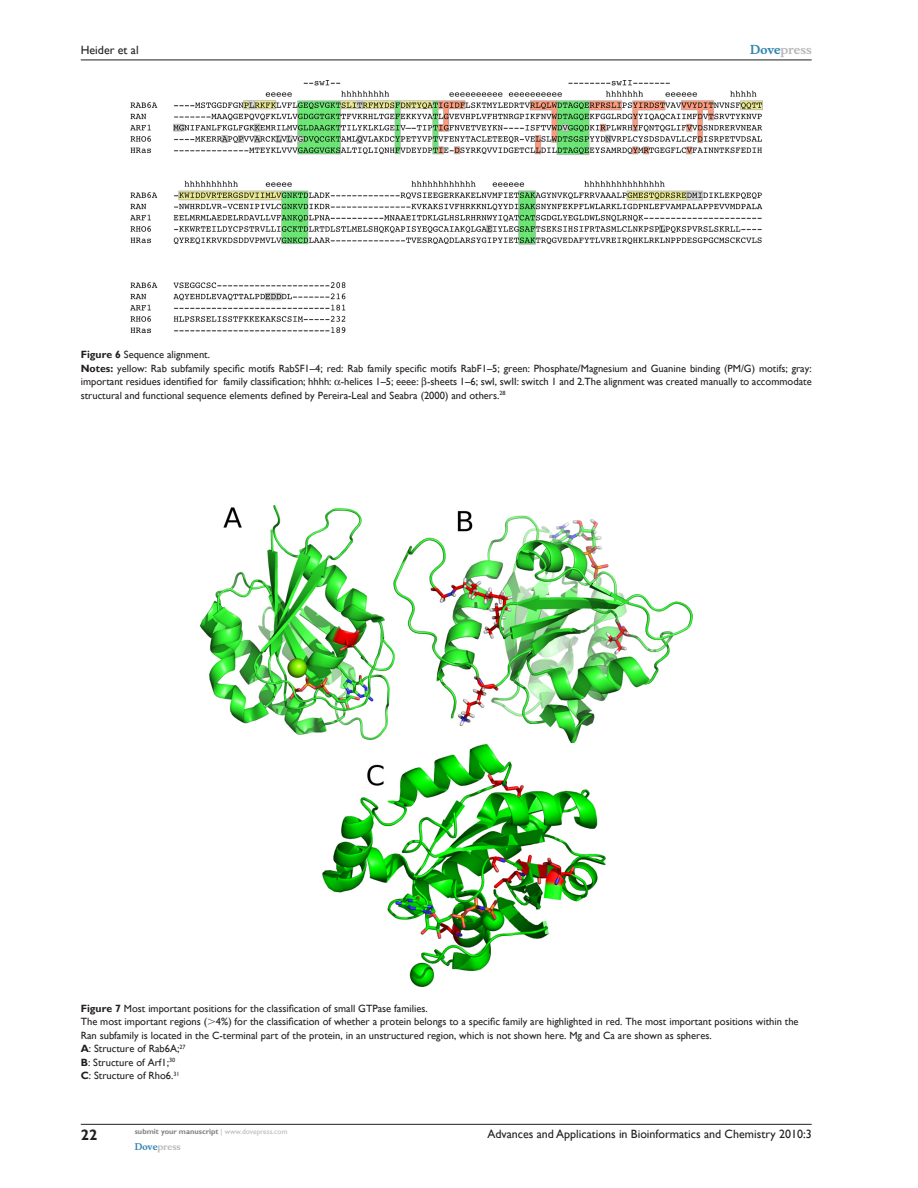
<style>
.page{position:relative;width:918px;height:1188px;background:#fff}
.page>*{position:absolute;margin:0;border:0;box-sizing:border-box;transform-origin:0 0}
.t1{font:700 15px "Gill Sans";color:#231f20}
.t2{font:12px "Gill Sans";color:#231f20}
.t3{font:700 12px "Musee";color:#b8b9bc}
.t4{font:10.5px/13.5px "Gill Sans";color:#231f20}
.t5{font:700 9px "Musee";color:#b8b9bc}
.t6{font:700 7.5px "Gill Sans";color:#808285}
.s1{color:#3485ae}
.s2{font-weight:700}
.s3{font-family:"Mathematical Pi One"}
.s4{font-weight:400;color:#b8b9bc}
</style>
<div class="page">
<hr style="left:81px;top:1124px;width:731px;height:1px;background:#231f20">
<hr style="left:81px;top:60px;width:731px;height:1px;background:#231f20">
<img style="left:130px;top:81px;width:632px;height:252px">
<img style="left:200px;top:506px;width:492px;height:481px">
<p class="t2" style="left:81px;top:43px;width:59px">Heider et al</p>
<p class="t3" style="left:750px;top:43px;width:63px"><span class="s1">Dove</span>press</p>
<p class="t4" style="left:81px;top:348px;width:732px"><span class="s2">Figure 6</span> Sequence alignment.<br><span class="s2">Notes:</span> yellow: Rab subfamily specific motifs RabSF1–4; red: Rab family specific motifs RabF1–5; green: Phosphate/Magnesium and Guanine binding (PM/G) motifs; gray: important residues identified for family classification; hhhh: -helices 1–5; eeee: -sheets 1–6; swI, swII : switch 1 and 2.The alignment was created manually to accommodate structural and functional sequence elements defined by Pereira-Leal and Seabra (2000) and others.<sup>28</sup></p>
<p class="t4" style="left:81px;top:1002px;width:719px"><span class="s2">Figure 7</span> Most important positions for the classification of small GTPase families.<br>The most important regions (<span class="s3">.</span>4%) for the classification of whether a protein belongs to a specific family are highlighted in red. The most important positions within the Ran subfamily is located in the C-terminal part of the protein, in an unstructured region, which is not shown here. Mg and Ca are shown as spheres.<br><span class="s2">A</span>: Structure of Rab6A;<sup>27<br></sup><span class="s2">B</span>: Structure of Arf1;<sup>30<br></sup><span class="s2">C</span>: Structure of Rho6.<sup>31</sup></p>
<h1 class="t1" style="left:81px;top:1126px;width:18px">22</h1>
<p class="t6" style="left:135px;top:1127px;width:154px">submit your manuscript <span class="s4">| www.dovepress.com</span></p>
<p class="t5" style="left:135px;top:1141px;width:48px"><span class="s1">Dove</span>press</p>
<p class="t2" style="left:487px;top:1127px;width:326px">Advances and Applications in Bioinformatics and Chemistry 2010:3</p>
</div>
